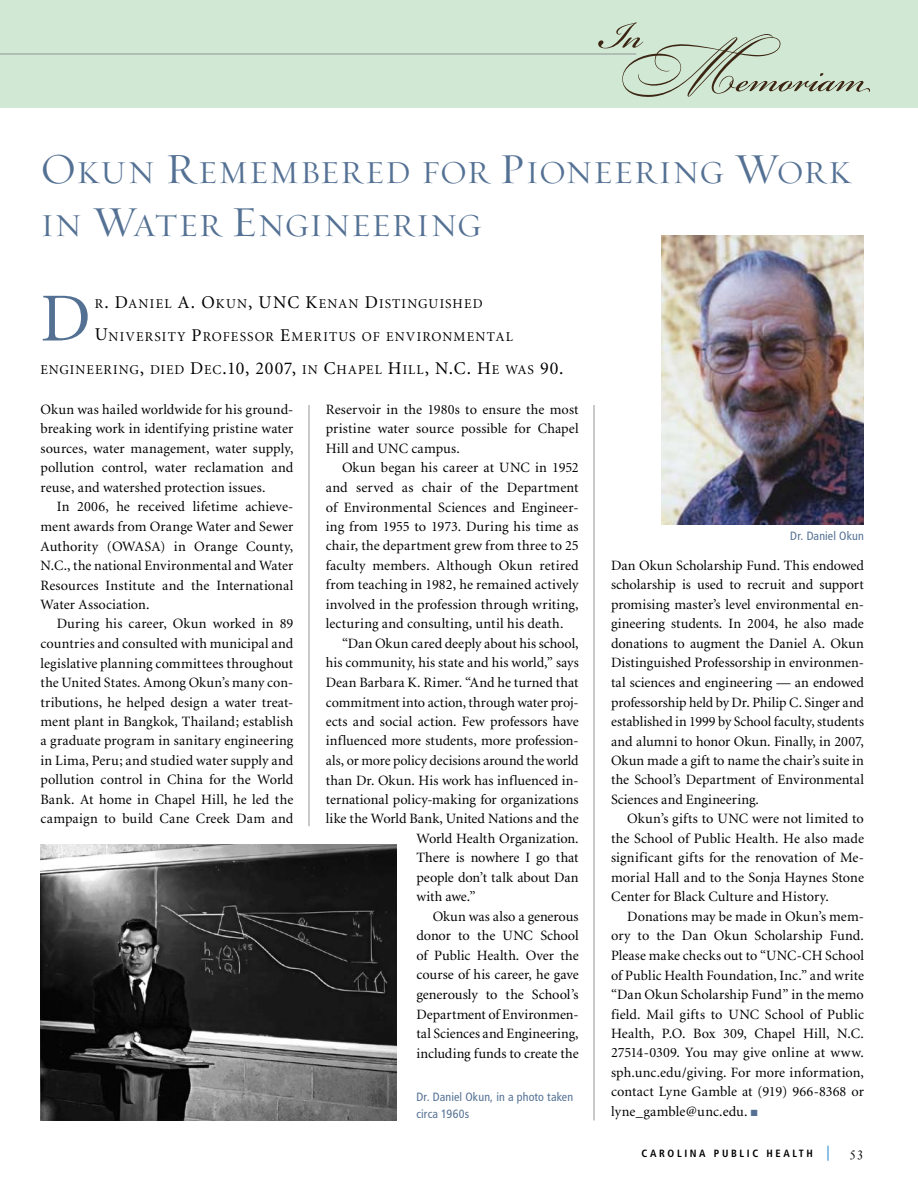
<style>
.page{position:relative;width:918px;height:1188px;background:#fff}
.page>*{position:absolute;margin:0;border:0;box-sizing:border-box;transform-origin:0 0}
.t1{font:68.7px "Minion";color:#547194}
.t2{font:32.7px/52.5px "Requiem Display HTF Roman";letter-spacing:.005em;color:#547194}
.t3{font:15px "Bembo Std";color:#000}
.t4{font:14.25px/19.5px "Minion";color:#000;text-align:justify}
.t5{font:13.5px "Minion";letter-spacing:.085em;color:#000}
.t6{font:condensed 12px/16.5px "Frutiger";letter-spacing:.01em;color:#547194}
.t7{font:700 condensed 10.5px "Frutiger";letter-spacing:.25em;color:#000}
.s1{font-size:43.5px}
.s2{font-size:18px}
.s3{color:#547194}
.s4{font-size:15px;color:#58a5db}
</style>
<div class="page">
<div style="left:0;top:0;width:918px;height:108px;background:#d1e9d4"></div>
<hr style="left:0;top:54px;width:636px;height:1px;background:#939598">
<img style="left:662px;top:235px;width:202px;height:290px">
<hr style="left:309px;top:405px;width:1px;height:421px;background:#939598">
<hr style="left:594px;top:405px;width:1px;height:715px;background:#939598">
<img style="left:40px;top:844px;width:356px;height:276px">
<svg style="left:598px;top:22px;width:272px;height:75px"></svg>
<h2 class="t2" style="left:40px;top:148px;width:812px"><span class="s1">O</span>KUN <span class="s1">R</span>EMEMBERED FOR <span class="s1">P</span> IONEERING <span class="s1">W</span>ORK<br>IN <span class="s1">W</span>ATER <span class="s1">E</span>NGINEERING</h2>
<h1 class="t1" style="left:40px;top:285px;width:46px">D</h1>
<p class="t5" style="left:95px;top:297px;width:179px">R<span class="s2">. D</span>ANIEL <span class="s2">A. O</span>KUN<span class="s2">, UNC</span></p>
<p class="t5" style="left:306px;top:297px;width:179px"><span class="s2">K</span>ENAN <span class="s2">D</span>ISTINGUISHED</p>
<p class="t5" style="left:95px;top:330px;width:420px"><span class="s2">U</span>NIVERSITY <span class="s2">P</span>ROFESSOR <span class="s2">E</span>MERITUS OF ENVIRONMENTAL</p>
<p class="t5" style="left:40px;top:363px;width:524px">ENGINEERING<span class="s2">,</span> DIED <span class="s2">D</span>EC<span class="s2">.10, 2007,</span> IN <span class="s2">C</span>HAPEL <span class="s2">H</span>ILL<span class="s2">, N.C. H</span>E WAS <span class="s2">90.</span></p>
<p class="t4" style="left:40px;top:400px;width:254px">Okun was hailed worldwide for his ground&shy;breaking work in identifying pristine water sources, water management, water supply, pollution control, water reclamation and reuse, and watershed protection issues.</p>
<p class="t4" style="left:40px;top:498px;width:254px;text-indent:16px">In 2006, he received lifetime achieve&shy;ment awards from Orange Water and Sewer Authority (OWASA) in Orange County, N.C., the national Environmental and Water Resources Institute and the International Water Association.</p>
<p class="t4" style="left:40px;top:615px;width:254px;text-indent:16px">During his career, Okun worked in 89 countries and consulted with municipal and legislative planning committees throughout the United States. Among Okun’s many con&shy;tributions, he helped design a water treat&shy;ment plant in Bangkok, Thailand; establish a graduate program in sanitary engineering in Lima, Peru; and studied water supply and pollution control in China for the World Bank. At home in Chapel Hill, he led the campaign to build Cane Creek Dam and</p>
<p class="t4" style="left:326px;top:400px;width:254px">Reservoir in the 1980s to ensure the most pristine water source possible for Chapel Hill and UNC campus.</p>
<p class="t4" style="left:326px;top:459px;width:254px;text-indent:16px">Okun began his career at UNC in 1952 and served as chair of the Department of Environmental Sciences and Engineer&shy;ing from 1955 to 1973. During his time as chair, the department grew from three to 25 faculty members. Although Okun retired from teaching in 1982, he remained actively involved in the profession through writing, lecturing and consulting, until his death.</p>
<p class="t4" style="left:342px;top:634px;width:238px">“Dan Okun cared deeply about his school,</p>
<p class="t4" style="left:326px;top:654px;width:254px">his community, his state and his world,” says</p>
<p class="t4" style="left:326px;top:673px;width:254px">Dean Barbara K. Rimer. “And he turned that</p>
<p class="t4" style="left:326px;top:693px;width:254px">commitment into action, through water proj-</p>
<p class="t4" style="left:326px;top:712px;width:254px">ects and social action. Few professors have</p>
<p class="t4" style="left:326px;top:732px;width:254px">influenced more students, more profession-</p>
<p class="t4" style="left:326px;top:751px;width:254px">als, or more policy decisions around the world</p>
<p class="t4" style="left:326px;top:771px;width:254px">than Dr. Okun. His work has influenced in-</p>
<p class="t4" style="left:326px;top:790px;width:254px">ternational policy-making for organizations</p>
<p class="t4" style="left:326px;top:810px;width:254px">like the World Bank, United Nations and the</p>
<p class="t4" style="left:416px;top:829px;width:164px">World Health Organization.</p>
<p class="t4" style="left:416px;top:849px;width:164px">There is nowhere I go that</p>
<p class="t4" style="left:416px;top:868px;width:164px">people don’t talk about Dan</p>
<p class="t4" style="left:416px;top:888px;width:61px">with awe.”</p>
<p class="t4" style="left:433px;top:907px;width:147px">Okun was also a generous</p>
<p class="t4" style="left:416px;top:927px;width:164px">donor to the UNC School</p>
<p class="t4" style="left:416px;top:946px;width:164px">of Public Health. Over the</p>
<p class="t4" style="left:416px;top:966px;width:164px">course of his career, he gave</p>
<p class="t4" style="left:416px;top:985px;width:164px">generously to the School’s</p>
<p class="t4" style="left:416px;top:1005px;width:164px">Department of Environmen-</p>
<p class="t4" style="left:416px;top:1024px;width:164px">tal Sciences and Engineering,</p>
<p class="t4" style="left:416px;top:1044px;width:164px">including funds to create the</p>
<p class="t6" style="left:416px;top:1089px;width:158px">Dr. Daniel Okun, in a photo taken circa 1960s</p>
<p class="t6" style="left:790px;top:528px;width:75px">Dr. Daniel Okun</p>
<p class="t4" style="left:611px;top:556px;width:254px">Dan Okun Scholarship Fund. This endowed scholarship is used to recruit and support promising master’s level environmental en&shy;gineering students. In 2004, he also made donations to augment the Daniel A. Okun Distinguished Professorship in environmen&shy;tal sciences and engineering — an endowed professorship held by Dr. Philip C. Singer and established in 1999 by School faculty, students and alumni to honor Okun. Finally, in 2007, Okun made a gift to name the chair’s suite in the School’s Department of Environmental Sciences and Engineering.</p>
<p class="t4" style="left:611px;top:810px;width:254px;text-indent:16px">Okun’s gifts to UNC were not limited to the School of Public Health. He also made significant gifts for the renovation of Me&shy;morial Hall and to the Sonja Haynes Stone Center for Black Culture and History.</p>
<p class="t4" style="left:611px;top:907px;width:254px;text-indent:16px">Donations may be made in Okun’s mem&shy;ory to the Dan Okun Scholarship Fund.<br>Please make checks out to “UNC-CH School of Public Health Foundation, Inc.” and write “Dan Okun Scholarship Fund” in the memo field. Mail gifts to UNC School of Public Health, P.O. Box 309, Chapel Hill, N.C.<br>27514-0309. You may give online at www. sph.unc.edu/giving. For more information, contact Lyne Gamble at (919) 966-8368 or lyne_gamble@unc.edu. <span class="s3">■</span></p>
<p class="t7" style="left:642px;top:1147px;width:190px">CAROLINA PUBLIC HEALTH <span class="s4">|</span></p>
<p class="t3" style="left:849px;top:1144px;width:16px">53</p>
</div>
